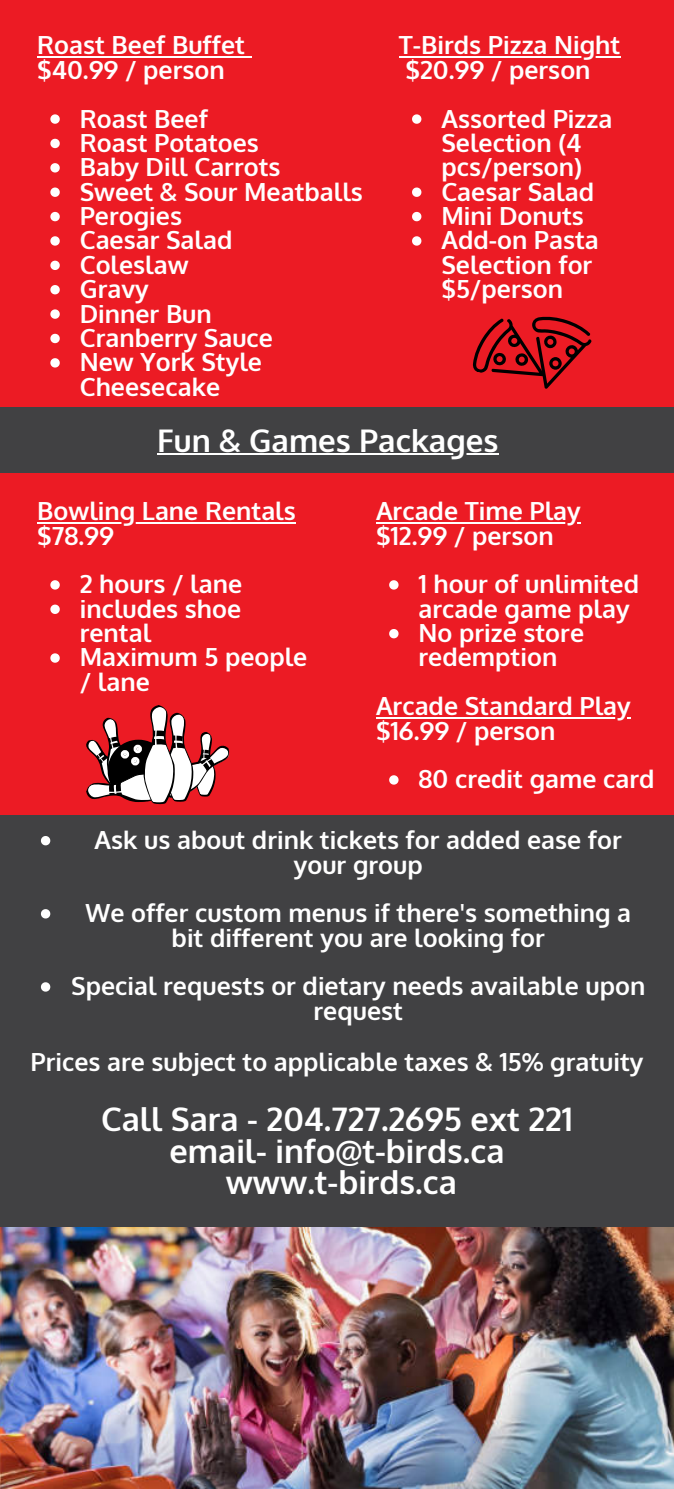
<style>
.page{position:relative;width:674px;height:1489px;background:#fff}
.page>*{position:absolute;margin:0;border:0;box-sizing:border-box;transform-origin:0 0}
.t1{font:700 32.5px/32px "Oxygen";color:#fff;text-align:center}
.t2{font:700 31.25px "Oxygen";color:#fff}
.t3{font:700 25px/24.5px "Oxygen";color:#fff}
</style>
<div class="page">
<div style="left:0;top:0;width:673px;height:827px;background:#ec1b24"></div>
<div style="left:0;top:815px;width:673px;height:461px;background:#414143"></div>
<img style="left:0;top:1227px;width:673px;height:262px">
<div style="left:0;top:407px;width:673px;height:65px;background:#414143"></div>
<svg style="left:412px;top:114px;width:9px;height:10px"></svg>
<svg style="left:412px;top:187px;width:9px;height:10px"></svg>
<svg style="left:412px;top:212px;width:9px;height:9px"></svg>
<svg style="left:412px;top:236px;width:9px;height:10px"></svg>
<hr style="left:398px;top:56px;width:222px;height:2px;background:#fff">
<svg style="left:472px;top:316px;width:119px;height:73px"></svg>
<svg style="left:86px;top:705px;width:144px;height:100px"></svg>
<svg style="left:41px;top:836px;width:9px;height:9px"></svg>
<svg style="left:41px;top:909px;width:9px;height:9px"></svg>
<svg style="left:41px;top:982px;width:9px;height:9px"></svg>
<svg style="left:389px;top:580px;width:9px;height:10px"></svg>
<svg style="left:389px;top:629px;width:9px;height:9px"></svg>
<svg style="left:389px;top:775px;width:9px;height:10px"></svg>
<hr style="left:376px;top:522px;width:204px;height:2px;background:#fff">
<hr style="left:376px;top:717px;width:254px;height:2px;background:#fff">
<hr style="left:157px;top:453px;width:341px;height:2px;background:#fff">
<svg style="left:50px;top:114px;width:10px;height:10px"></svg>
<svg style="left:50px;top:139px;width:10px;height:9px"></svg>
<svg style="left:50px;top:163px;width:10px;height:9px"></svg>
<svg style="left:50px;top:187px;width:10px;height:10px"></svg>
<svg style="left:50px;top:212px;width:10px;height:9px"></svg>
<svg style="left:50px;top:236px;width:10px;height:10px"></svg>
<svg style="left:50px;top:261px;width:10px;height:9px"></svg>
<svg style="left:50px;top:285px;width:10px;height:9px"></svg>
<svg style="left:50px;top:309px;width:10px;height:10px"></svg>
<svg style="left:50px;top:334px;width:10px;height:9px"></svg>
<svg style="left:50px;top:358px;width:10px;height:9px"></svg>
<hr style="left:37px;top:56px;width:208px;height:2px;background:#fff">
<svg style="left:245px;top:56px;width:6px;height:2px"></svg>
<svg style="left:50px;top:580px;width:10px;height:10px"></svg>
<svg style="left:50px;top:605px;width:10px;height:9px"></svg>
<svg style="left:50px;top:653px;width:10px;height:10px"></svg>
<hr style="left:37px;top:522px;width:259px;height:2px;background:#fff">
<p class="t3" style="left:37px;top:32px;width:209px">Roast Beef Buffet $40.99 / person</p>
<p class="t3" style="left:80px;top:105px;width:284px">Roast Beef<br>Roast Potatoes<br>Baby Dill Carrots<br>Sweet &amp; Sour Meatballs<br>Perogies<br>Caesar Salad<br>Coleslaw<br>Gravy<br>Dinner Bun<br>Cranberry Sauce<br>New York Style<br>Cheesecake</p>
<p class="t3" style="left:398px;top:32px;width:223px">T-Birds Pizza Night $20.99 / person</p>
<p class="t3" style="left:441px;top:105px;width:172px">Assorted Pizza<br>Selection (4 pcs/person)<br>Caesar Salad<br>Mini Donuts<br>Add-on Pasta<br>Selection for $5/person</p>
<p class="t2" style="left:157px;top:419px;width:342px">Fun &amp; Games Packages</p>
<p class="t3" style="left:37px;top:498px;width:260px">Bowling Lane Rentals $78.99</p>
<p class="t3" style="left:80px;top:571px;width:229px">2 hours / lane includes shoe rental<br>Maximum 5 people / lane</p>
<p class="t3" style="left:376px;top:498px;width:206px">Arcade Time Play $12.99 / person</p>
<p class="t3" style="left:418px;top:571px;width:222px">1 hour of unlimited arcade game play<br>No prize store redemption</p>
<p class="t3" style="left:376px;top:693px;width:256px">Arcade Standard Play $16.99 / person</p>
<p class="t3" style="left:418px;top:766px;width:237px">80 credit game card</p>
<p class="t3" style="left:95px;top:827px;width:528px;text-align:center">Ask us about drink tickets for added ease for your group</p>
<p class="t3" style="left:85px;top:900px;width:547px;text-align:center">We offer custom menus if there's something a bit different you are looking for</p>
<p class="t3" style="left:71px;top:973px;width:575px;text-align:center">Special requests or dietary needs available upon request</p>
<p class="t3" style="left:30px;top:1049px;width:614px">Prices are subject to applicable taxes &amp; 15% gratuity</p>
<h1 class="t1" style="left:101px;top:1102px;width:473px">Call Sara - 204.727.2695 ext 221 email- info@t-birds.ca www.t-birds.ca</h1>
</div>
